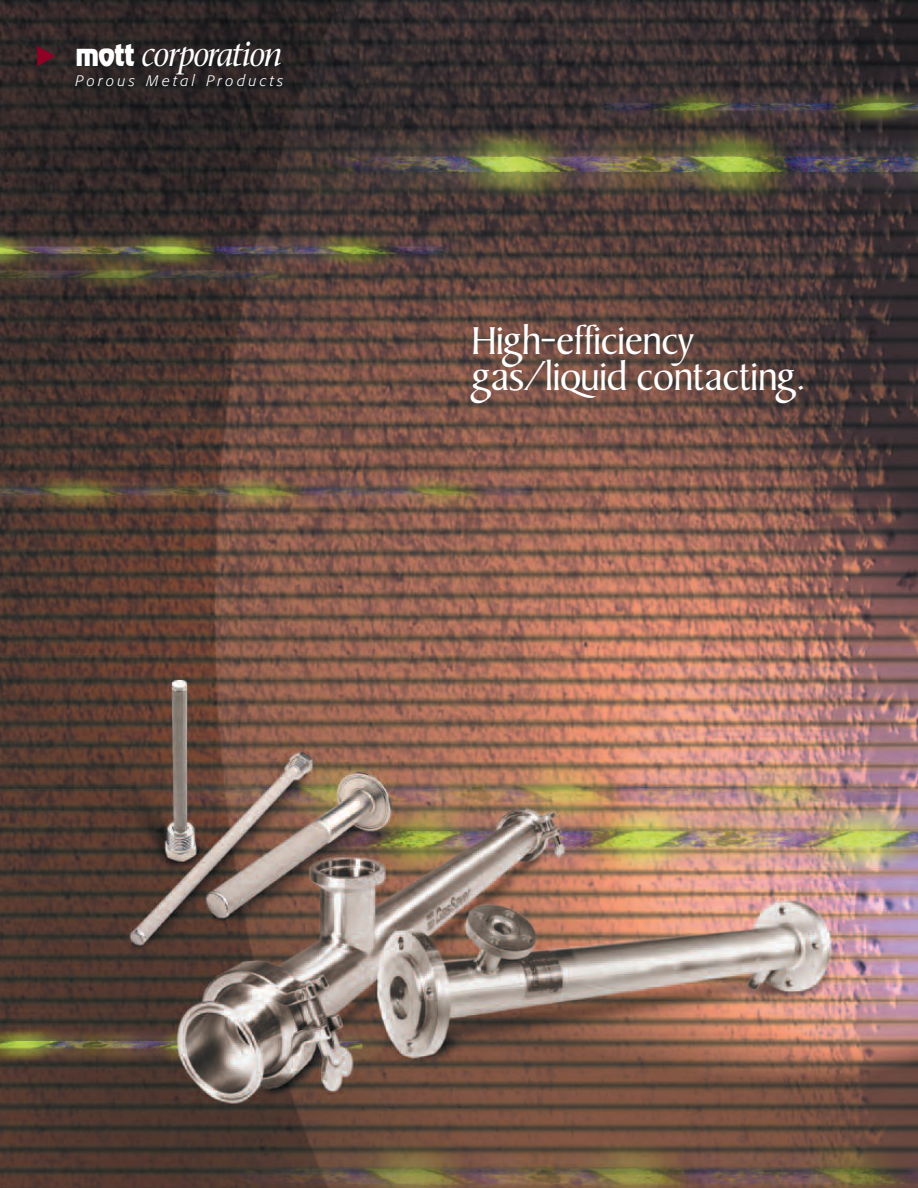
<style>
.page{position:relative;width:918px;height:1188px;background:#fff}
.page>*{position:absolute;margin:0;border:0;box-sizing:border-box;transform-origin:0 0}
.t1{font:40.5px/36px "Baker Signet Rgl";letter-spacing:.02em;color:#fff}
.t2{font:italic 33.75px "Stone Serif";letter-spacing:-.045em;color:#fff;scale:.93 1}
.t3{font:italic 300 15.15px "Formata";letter-spacing:.215em;color:#fff}
.s1{font-family:"Revue";font-style:normal;font-size:28.5px}
</style>
<div class="page">
<img style="left:0;top:0;width:918px;height:1188px">
<svg style="left:37px;top:46px;width:18px;height:20px"></svg>
<p class="t2" style="left:76px;top:42px;width:223px"><span class="s1">mott</span> corporation</p>
<p class="t3" style="left:76px;top:74px;width:209px">Porous Metal Products</p>
<p class="t1" style="left:472px;top:326px;width:335px">High-efficiency gas/liquid contacting.</p>
</div>
